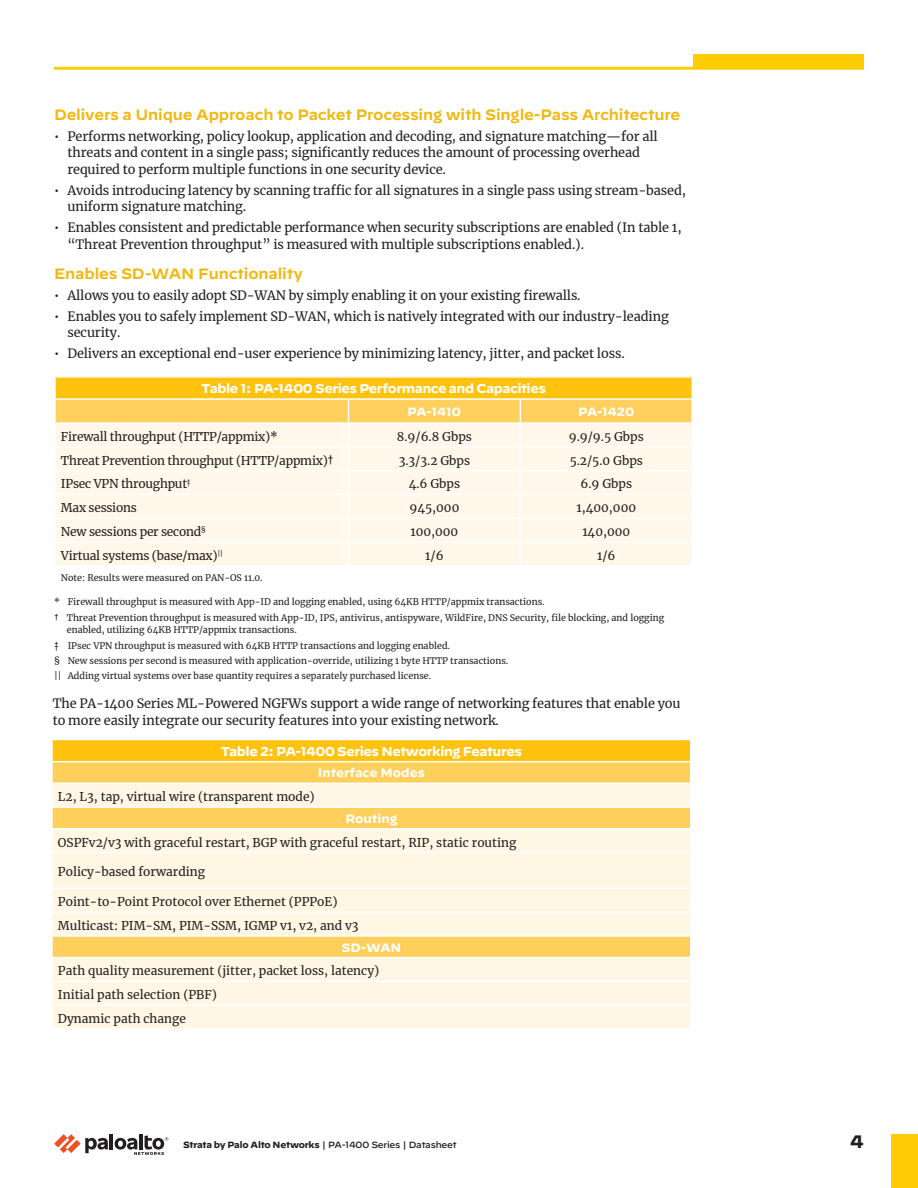
<style>
.page{position:relative;width:918px;height:1188px;background:#fff}
.page>*{position:absolute;margin:0;border:0;box-sizing:border-box;transform-origin:0 0}
.t1{font:700 18px "Decimal";color:#231f20}
.t2{font:600 15px "Decimal";letter-spacing:-.01em;color:#f1b80f}
.bullet-list{font:12.75px/16.5px "Merriweather";letter-spacing:-.01em;color:#231f20}
.body-text{font:12.75px/16.5px "Merriweather";letter-spacing:-.01em;color:#231f20}
.table-title{font:700 12.75px "Decimal";letter-spacing:-.03em;color:#fff}
.table-body-text{font:12px "Merriweather";color:#231f20}
.table-body-text-2{font:12px "Merriweather";letter-spacing:-.02em;color:#231f20}
.table-column-header{font:700 12px "Decimal";color:#fff}
.footnote{font:9px/12px "Merriweather";color:#231f20}
.t3{font:700 9px "Decimal";letter-spacing:-.025em;color:#231f20}
.s1{font-weight:500}
</style>
<div class="page">
<hr style="left:110px;top:1134px;width:3px;height:15px;background:#231f20">
<svg style="left:54px;top:1134px;width:54px;height:19px"></svg>
<hr style="left:139px;top:1134px;width:4px;height:15px;background:#231f20">
<svg style="left:115px;top:1135px;width:53px;height:20px"></svg>
<div style="left:891px;top:1134px;width:27px;height:54px;background:#ffcc06"></div>
<div style="left:693px;top:54px;width:171px;height:14px;background:#ffcc06"></div>
<hr style="left:54px;top:67px;width:810px;height:3px;background:#ffcc06">
<svg style="left:55px;top:378px;width:638px;height:187px;background:#ffedc4"></svg>
<div style="left:52px;top:740px;width:639px;height:22px;background:#ffc20e"></div>
<svg style="left:53px;top:762px;width:637px;height:21px;background:#ffd162"></svg>
<svg style="left:53px;top:784px;width:637px;height:244px;background:#ffefcc"></svg>
<hr style="left:53px;top:761px;width:637px;height:1px;background:#fff">
<hr style="left:53px;top:806px;width:637px;height:2px;background:#fff">
<hr style="left:53px;top:828px;width:637px;height:1px;background:#fff">
<hr style="left:53px;top:852px;width:637px;height:1px;background:#fff">
<hr style="left:53px;top:888px;width:637px;height:1px;background:#fff">
<hr style="left:53px;top:911px;width:637px;height:2px;background:#fff">
<hr style="left:53px;top:935px;width:637px;height:2px;background:#fff">
<hr style="left:53px;top:981px;width:637px;height:1px;background:#fff">
<hr style="left:53px;top:1004px;width:637px;height:2px;background:#fff">
<hr style="left:53px;top:957px;width:637px;height:1px;background:#fff">
<hr style="left:51px;top:740px;width:2px;height:22px;background:#fff">
<hr style="left:690px;top:740px;width:2px;height:22px;background:#fff">
<p class="t2" style="left:54px;top:101px;width:628px">Delivers a Unique Approach to Packet Processing with Single-Pass Architecture</p>
<p class="bullet-list" style="left:68px;top:128px;width:592px;text-indent:-14px">• Performs networking, policy lookup, application and decoding, and signature matching—for all threats and content in a single pass; significantly reduces the amount of processing overhead required to perform multiple functions in one security device.</p>
<p class="bullet-list" style="left:68px;top:182px;width:620px;text-indent:-14px">• Avoids introducing latency by scanning traffic for all signatures in a single pass using stream-based, uniform signature matching.</p>
<p class="bullet-list" style="left:68px;top:219px;width:616px;text-indent:-14px">• Enables consistent and predictable performance when security subscriptions are enabled (In table 1, “Threat Prevention throughput” is measured with multiple subscriptions enabled.).</p>
<p class="t2" style="left:54px;top:260px;width:250px">Enables SD-WAN Functionality</p>
<p class="bullet-list" style="left:54px;top:287px;width:528px">• Allows you to easily adopt SD-WAN by simply enabling it on your existing firewalls.</p>
<p class="bullet-list" style="left:68px;top:308px;width:603px;text-indent:-14px">• Enables you to safely implement SD-WAN, which is natively integrated with our industry-leading security.</p>
<p class="bullet-list" style="left:54px;top:345px;width:572px">• Delivers an exceptional end-user experience by minimizing latency, jitter, and packet loss.</p>
<p class="table-title" style="left:201px;top:381px;width:346px">Table 1: PA-1400 Series Performance and Capacities</p>
<p class="table-column-header" style="left:408px;top:405px;width:55px">PA-1410</p>
<p class="table-column-header" style="left:578px;top:405px;width:58px">PA-1420</p>
<p class="table-body-text-2" style="left:61px;top:428px;width:218px">Firewall throughput (HTTP/appmix)*</p>
<p class="table-body-text" style="left:397px;top:428px;width:77px">8.9/6.8 Gbps</p>
<p class="table-body-text" style="left:569px;top:428px;width:77px">9.9/9.5 Gbps</p>
<p class="table-body-text-2" style="left:61px;top:452px;width:274px">Threat Prevention throughput (HTTP/appmix)†</p>
<p class="table-body-text" style="left:399px;top:452px;width:73px">3.3/3.2 Gbps</p>
<p class="table-body-text" style="left:570px;top:452px;width:75px">5.2/5.0 Gbps</p>
<p class="table-body-text-2" style="left:61px;top:476px;width:131px">IPsec VPN throughput<sup>‡</sup></p>
<p class="table-body-text" style="left:409px;top:476px;width:53px">4.6 Gbps</p>
<p class="table-body-text" style="left:580px;top:476px;width:53px">6.9 Gbps</p>
<p class="table-body-text-2" style="left:61px;top:500px;width:77px">Max sessions</p>
<p class="table-body-text" style="left:409px;top:500px;width:51px">945,000</p>
<p class="table-body-text" style="left:576px;top:500px;width:61px">1,400,000</p>
<p class="table-body-text-2" style="left:61px;top:523px;width:146px">New sessions per second<sup>§</sup></p>
<p class="table-body-text" style="left:410px;top:523px;width:49px">100,000</p>
<p class="table-body-text" style="left:582px;top:523px;width:49px">140,000</p>
<p class="table-body-text-2" style="left:61px;top:547px;width:164px">Virtual systems (base/max)<sup>||</sup></p>
<p class="table-body-text" style="left:425px;top:547px;width:20px">1/6</p>
<p class="table-body-text" style="left:597px;top:547px;width:20px">1/6</p>
<p class="footnote" style="left:61px;top:571px;width:203px">Note: Results were measured on PAN-OS 11.0.</p>
<p class="footnote" style="left:54px;top:595px;width:492px">* Firewall throughput is measured with App-ID and logging enabled, using 64KB HTTP/appmix transactions.</p>
<p class="footnote" style="left:67px;top:612px;width:599px;text-indent:-13px">† Threat Prevention throughput is measured with App-ID, IPS, antivirus, antispyware, WildFire, DNS Security, file blocking, and logging enabled, utilizing 64KB HTTP/appmix transactions.</p>
<p class="footnote" style="left:54px;top:639px;width:397px">‡ IPsec VPN throughput is measured with 64KB HTTP transactions and logging enabled.</p>
<p class="footnote" style="left:54px;top:654px;width:456px">§ New sessions per second is measured with application-override, utilizing 1 byte HTTP transactions.</p>
<p class="footnote" style="left:54px;top:670px;width:379px">|| Adding virtual systems over base quantity requires a separately purchased license.</p>
<p class="body-text" style="left:53px;top:695px;width:629px">The PA-1400 Series ML-Powered NGFWs support a wide range of networking features that enable you to more easily integrate our security features into your existing network.</p>
<p class="table-title" style="left:221px;top:744px;width:303px">Table 2: PA-1400 Series Networking Features</p>
<p class="table-column-header" style="left:318px;top:766px;width:108px">Interface Modes</p>
<p class="table-body-text" style="left:58px;top:788px;width:258px">L2, L3, tap, virtual wire (transparent mode)</p>
<p class="table-column-header" style="left:345px;top:812px;width:53px">Routing</p>
<p class="table-body-text" style="left:58px;top:834px;width:460px">OSPFv2/v3 with graceful restart, BGP with graceful restart, RIP, static routing</p>
<p class="table-body-text" style="left:58px;top:864px;width:149px">Policy-based forwarding</p>
<p class="table-body-text" style="left:58px;top:893px;width:281px">Point-to-Point Protocol over Ethernet (PPPoE)</p>
<p class="table-body-text" style="left:58px;top:917px;width:302px">Multicast: PIM-SM, PIM-SSM, IGMP v1, v2, and v3</p>
<p class="table-column-header" style="left:341px;top:940px;width:61px">SD-WAN</p>
<p class="table-body-text" style="left:58px;top:963px;width:323px">Path quality measurement (jitter, packet loss, latency)</p>
<p class="table-body-text" style="left:58px;top:986px;width:161px">Initial path selection (PBF)</p>
<p class="table-body-text" style="left:58px;top:1010px;width:130px">Dynamic path change</p>
<p class="t3" style="left:183px;top:1140px;width:275px">Strata by Palo Alto Networks <span class="s1">| PA-1400 Series | Datasheet</span></p>
<h1 class="t1" style="left:850px;top:1132px;width:15px">4</h1>
</div>
